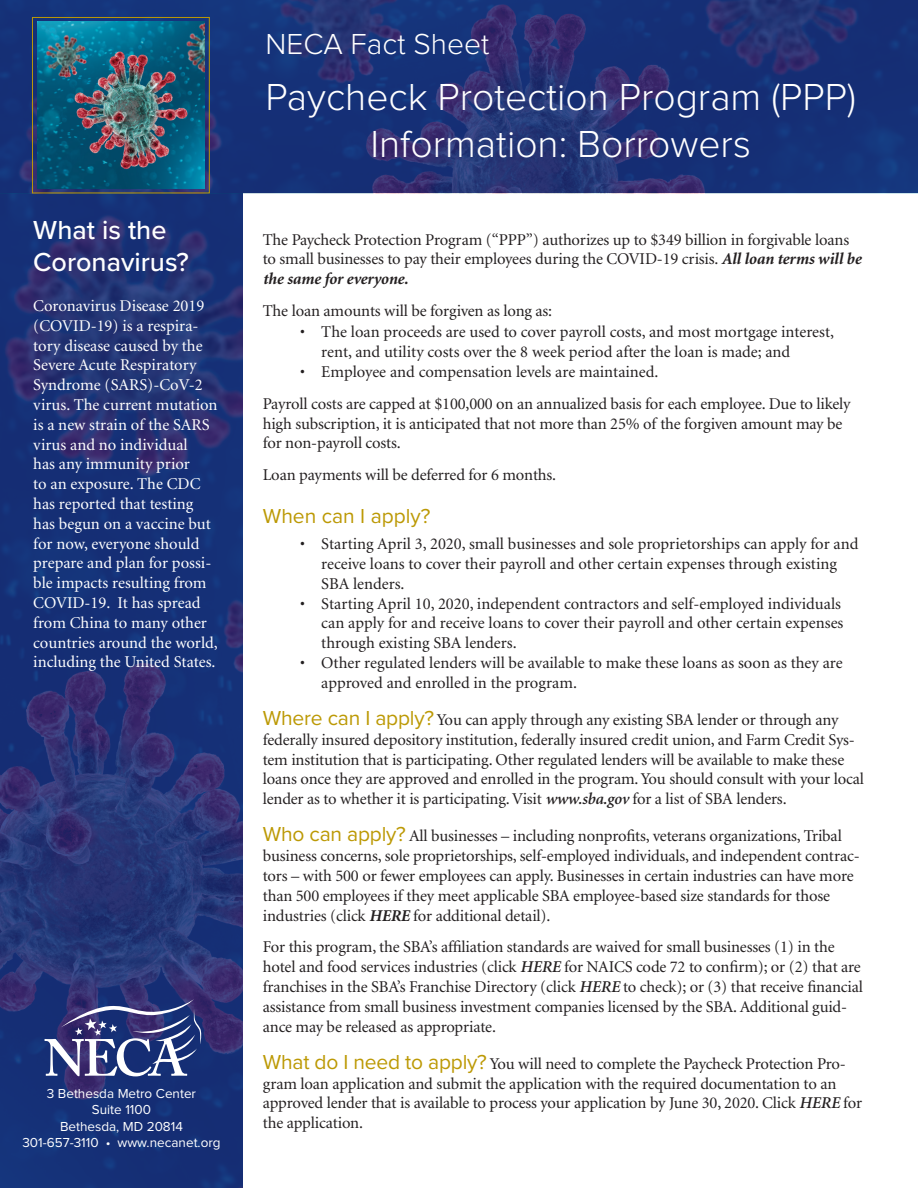
<style>
.page{position:relative;width:918px;height:1188px;background:#fff}
.page>*{position:absolute;margin:0;border:0;box-sizing:border-box;transform-origin:0 0}
.t1{font:300 39px/46.8px "Proxima Nova";color:#fff;text-align:center}
.t2{font:300 30px "Proxima Nova";color:#fff}
.t3{font:500 27px/32.4px "Proxima Nova";color:#fff}
.Subhead{font:21px "Proxima Nova";color:#bc9905}
.Text{font:16.5px/19.8px "Minion";letter-spacing:-.01em;color:#231f20}
.Bullet_Text{font:16.5px/19.8px "Minion";color:#231f20}
.t4{font:16.5px/19.8px "Minion";color:#fff}
.t5{font:13.5px "Proxima Nova";color:#fff}
.s1{font-weight:700;font-style:italic}
.s2{font-family:"Proxima Nova";font-size:21px;color:#bc9905}
.s3{font-weight:600;font-style:italic}
</style>
<div class="page">
<img style="left:0;top:194px;width:243px;height:994px">
<img style="left:0;top:0;width:918px;height:194px">
<div style="left:32px;top:17px;width:178px;height:176px;border:1px solid #bc9905"></div>
<img style="left:38px;top:21px;width:167px;height:168px">
<svg style="left:45px;top:999px;width:157px;height:77px"></svg>
<p class="t3" style="left:33px;top:213px;width:157px">What is the<br>Coronavirus?</p>
<p class="t4" style="left:33px;top:296px;width:186px">Coronavirus Disease 2019 (COVID-19) is a respira&shy;tory disease caused by the<br>Severe Acute Respiratory<br>Syndrome (SARS)-CoV-2 virus. The current mutation is a new strain of the SARS virus and no individual<br>has any immunity prior<br>to an exposure. The CDC has reported that testing has begun on a vaccine but for now, everyone should prepare and plan for possi&shy;ble impacts resulting from<br>COVID-19. It has spread from China to many other countries around the world, including the United States.</p>
<p class="t5" style="left:47px;top:1087px;width:151px">3 Bethesda Metro Center</p>
<p class="t5" style="left:92px;top:1104px;width:61px">Suite 1100</p>
<p class="t5" style="left:60px;top:1120px;width:124px">Bethesda, MD 20814</p>
<p class="t5" style="left:22px;top:1136px;width:200px">301-657-3110 • www.necanet.org</p>
<p class="t2" style="left:266px;top:31px;width:225px">NECA Fact Sheet</p>
<p class="t1" style="left:266px;top:75px;width:592px">Paycheck Protection Program (PPP)<br>Information: Borrowers</p>
<p class="Text" style="left:263px;top:230px;width:600px">The Paycheck Protection Program (“PPP”) authorizes up to $349 billion in forgivable loans to small businesses to pay their employees during the COVID-19 crisis. <span class="s1">All loan terms will be the same for everyone.</span></p>
<p class="Text" style="left:263px;top:301px;width:291px">The loan amounts will be forgiven as long as:</p>
<p class="Bullet_Text" style="left:321px;top:323px;width:514px;text-indent:-21px">• The loan proceeds are used to cover payroll costs, and most mortgage interest, rent, and utility costs over the 8 week period after the loan is made; and</p>
<p class="Bullet_Text" style="left:300px;top:362px;width:360px">• Employee and compensation levels are maintained.</p>
<p class="Text" style="left:263px;top:394px;width:589px">Payroll costs are capped at $100,000 on an annualized basis for each employee. Due to likely high subscription, it is anticipated that not more than 25% of the forgiven amount may be for non-payroll costs.</p>
<p class="Text" style="left:263px;top:466px;width:295px">Loan payments will be deferred for 6 months.</p>
<p class="Subhead" style="left:263px;top:507px;width:169px">When can I apply?</p>
<p class="Bullet_Text" style="left:321px;top:535px;width:539px;text-indent:-21px">• Starting April 3, 2020, small businesses and sole proprietorships can apply for and receive loans to cover their payroll and other certain expenses through existing<br>SBA lenders.</p>
<p class="Bullet_Text" style="left:321px;top:594px;width:524px;text-indent:-21px">• Starting April 10, 2020, independent contractors and self-employed individuals can apply for and receive loans to cover their payroll and other certain expenses through existing SBA lenders.</p>
<p class="Bullet_Text" style="left:321px;top:653px;width:523px;text-indent:-21px">• Other regulated lenders will be available to make these loans as soon as they are approved and enrolled in the program.</p>
<p class="Text" style="left:263px;top:710px;width:603px"><span class="s2">Where can I apply?</span> You can apply through any existing SBA lender or through any federally insured depository institution, federally insured credit union, and Farm Credit Sys&shy;tem institution that is participating. Other regulated lenders will be available to make these loans once they are approved and enrolled in the program. You should consult with your local lender as to whether it is participating. Visit <span class="s3">www.sba.gov</span> for a list of SBA lenders.</p>
<p class="Text" style="left:263px;top:827px;width:599px"><span class="s2">Who can apply?</span> All businesses – including nonprofits, veterans organizations, Tribal business concerns, sole proprietorships, self-employed individuals, and independent contrac&shy;tors – with 500 or fewer employees can apply. Businesses in certain industries can have more than 500 employees if they meet applicable SBA employee-based size standards for those industries (click <span class="s1">HERE</span> for additional detail).</p>
<p class="Text" style="left:263px;top:938px;width:602px">For this program, the SBA’s affiliation standards are waived for small businesses (1) in the hotel and food services industries (click <span class="s3">HERE</span> for NAICS code 72 to confirm); or (2) that are franchises in the SBA’s Franchise Directory (click <span class="s3">HERE</span> to check); or (3) that receive financial assistance from small business investment companies licensed by the SBA. Additional guid&shy;ance may be released as appropriate.</p>
<p class="Text" style="left:263px;top:1054px;width:601px"><span class="s2">What do I need to apply?</span> You will need to complete the Paycheck Protection Pro&shy;gram loan application and submit the application with the required documentation to an approved lender that is available to process your application by June 30, 2020. Click <span class="s3">HERE</span> for the application.</p>
</div>
